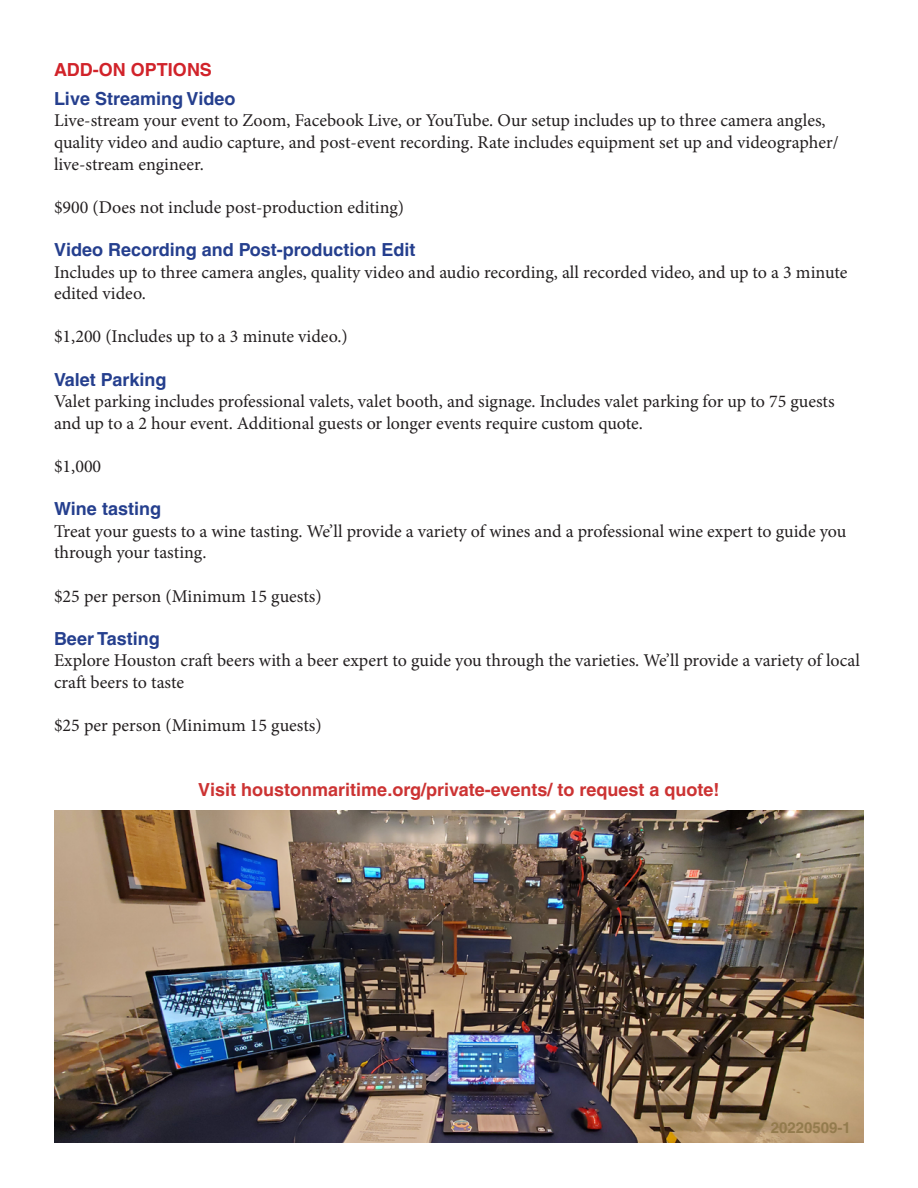
<style>
.page{position:relative;width:918px;height:1188px;background:#fff}
.page>*{position:absolute;margin:0;border:0;box-sizing:border-box;transform-origin:0 0}
.t1{font:18px/21.6px "Minion Pro";color:#231f20}
.t2{font:700 18px "Helvetica LT Pro";color:#253f8e}
.t3{font:700 18px "Helvetica LT Pro";color:#c33}
.t4{font:700 18px "Helvetica LT Pro";color:#d1232a}
.t5{font:700 15px "Helvetica LT Pro";color:#937b4d}
</style>
<div class="page">
<img style="left:54px;top:810px;width:810px;height:333px">
<p class="t4" style="left:54px;top:58px;width:160px">ADD-ON OPTIONS</p>
<p class="t2" style="left:54px;top:87px;width:183px">Live Streaming Video</p>
<p class="t1" style="left:54px;top:110px;width:786px">Live-stream your event to Zoom, Facebook Live, or YouTube. Our setup includes up to three camera angles, quality video and audio capture, and post-event recording. Rate includes equipment set up and videographer/ live-stream engineer.</p>
<p class="t1" style="left:54px;top:196px;width:352px">$900 (Does not include post-production editing)</p>
<p class="t2" style="left:54px;top:239px;width:363px">Video Recording and Post-production Edit</p>
<p class="t1" style="left:54px;top:261px;width:795px">Includes up to three camera angles, quality video and audio recording, all recorded video, and up to a 3 minute edited video.</p>
<p class="t1" style="left:54px;top:326px;width:295px">$1,200 (Includes up to a 3 minute video.)</p>
<p class="t2" style="left:54px;top:368px;width:114px">Valet Parking</p>
<p class="t1" style="left:54px;top:391px;width:782px">Valet parking includes professional valets, valet booth, and signage. Includes valet parking for up to 75 guests and up to a 2 hour event. Additional guests or longer events require custom quote.</p>
<p class="t1" style="left:54px;top:456px;width:49px">$1,000</p>
<p class="t2" style="left:54px;top:498px;width:109px">Wine tasting</p>
<p class="t1" style="left:54px;top:520px;width:794px">Treat your guests to a wine tasting. We’ll provide a variety of wines and a professional wine expert to guide you through your tasting.</p>
<p class="t1" style="left:54px;top:585px;width:269px">$25 per person (Minimum 15 guests)</p>
<p class="t2" style="left:54px;top:627px;width:107px">Beer Tasting</p>
<p class="t1" style="left:54px;top:650px;width:808px">Explore Houston craft beers with a beer expert to guide you through the varieties. We’ll provide a variety of local craft beers to taste</p>
<p class="t1" style="left:54px;top:715px;width:269px">$25 per person (Minimum 15 guests)</p>
<p class="t3" style="left:198px;top:778px;width:523px">Visit houstonmaritime.org/private-events/ to request a quote!</p>
<p class="t5" style="left:771px;top:1118px;width:82px">20220509-1</p>
</div>
